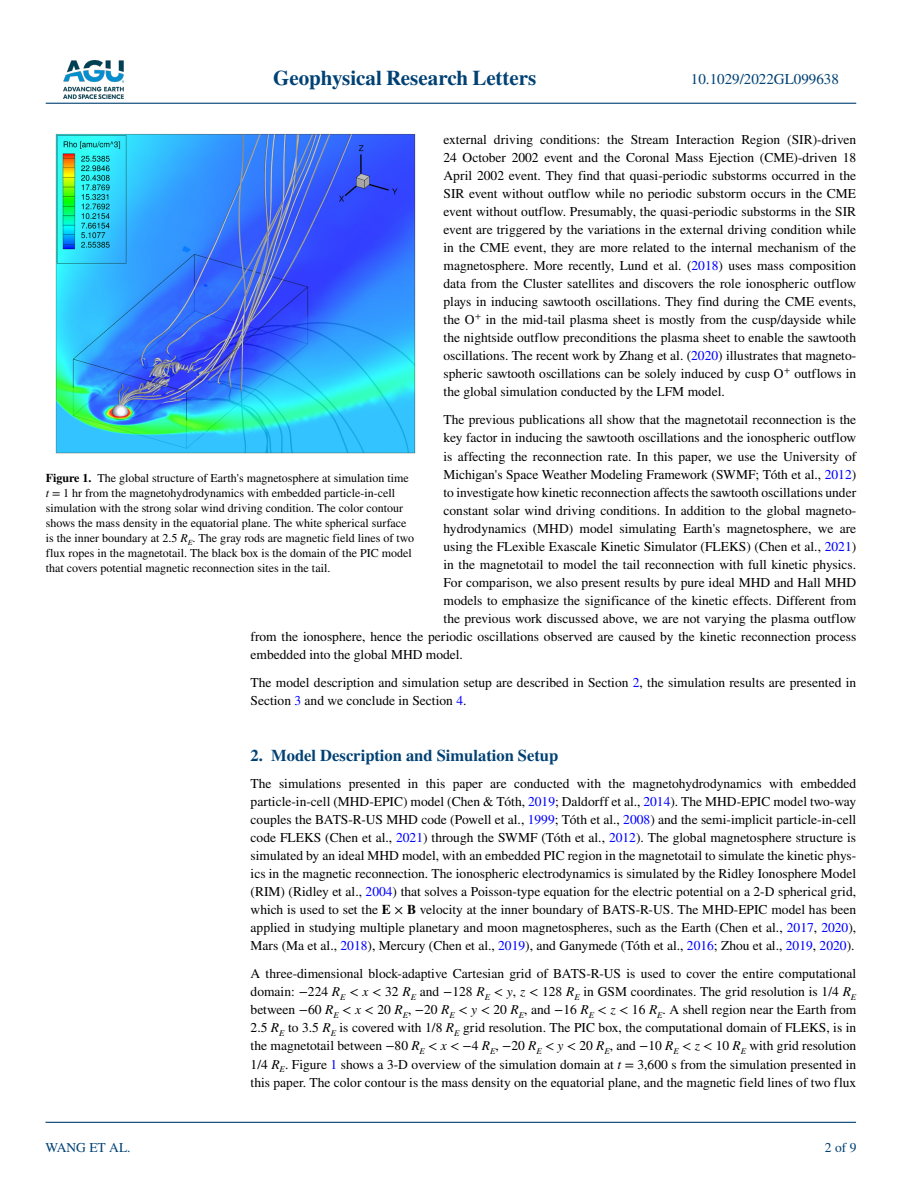
<style>
.page{position:relative;width:902px;height:1183px;background:#fff}
.page>*{position:absolute;margin:0;border:0;box-sizing:border-box;transform-origin:0 0}
.t1{font:700 21px "STIX";color:#004174}
.t2{font:700 16.5px "STIX";color:#004174}
.t3{font:15px "STIX";color:#004174}
.t4{font:13.5px/18px "STIX";color:#000;text-align:justify}
.t5{font:13.5px "STIX";color:#004174}
.t6{font:12px/15px "STIX";color:#000}
.s1{color:#00f}
.s2{font-weight:700}
.s3{font-style:italic}
</style>
<div class="page">
<img style="left:63px;top:60px;width:60px;height:39px">
<hr style="left:46px;top:103px;width:810px;height:1px;background:#004174">
<hr style="left:45px;top:1121px;width:810px;height:1px;background:#004174">
<img style="left:56px;top:134px;width:359px;height:319px">
<h1 class="t1" style="left:273px;top:66px;width:265px">Geophysical Research Letters</h1>
<p class="t3" style="left:691px;top:69px;width:149px">10.1029/2022GL099638</p>
<p class="t4" style="left:443px;top:131px;width:414px">external driving conditions: the Stream Interaction Region (SIR)-driven 24 October 2002 event and the Coronal Mass Ejection (CME)-driven 18<br>April 2002 event. They find that quasi-periodic substorms occurred in the SIR event without outflow while no periodic substorm occurs in the CME event without outflow. Presumably, the quasi-periodic substorms in the SIR event are triggered by the variations in the external driving condition while in the CME event, they are more related to the internal mechanism of the magnetosphere. More recently, Lund et al. (<span class="s1">2018</span>) uses mass composition data from the Cluster satellites and discovers the role ionospheric outflow plays in inducing sawtooth oscillations. They find during the CME events, the O<sup>+</sup> in the mid-tail plasma sheet is mostly from the cusp/dayside while the nightside outflow preconditions the plasma sheet to enable the sawtooth oscillations. The recent work by Zhang et al. (<span class="s1">2020</span>) illustrates that magneto&shy;spheric sawtooth oscillations can be solely induced by cusp O<sup>+</sup> outflows in the global simulation conducted by the LFM model.</p>
<p class="t4" style="left:443px;top:412px;width:414px">The previous publications all show that the magnetotail reconnection is the</p>
<p class="t4" style="left:443px;top:430px;width:414px">key factor in inducing the sawtooth oscillations and the ionospheric outflow</p>
<p class="t4" style="left:443px;top:448px;width:414px">is affecting the reconnection rate. In this paper, we use the University of</p>
<p class="t4" style="left:443px;top:466px;width:414px">Michigan's Space Weather Modeling Framework (SWMF; Tóth et al., <span class="s1">2012</span>)</p>
<p class="t4" style="left:443px;top:484px;width:414px">to investigate how kinetic reconnection affects the sawtooth oscillations under</p>
<p class="t4" style="left:443px;top:501px;width:414px">constant solar wind driving conditions. In addition to the global magneto-</p>
<p class="t4" style="left:443px;top:519px;width:414px">hydrodynamics (MHD) model simulating Earth's magnetosphere, we are</p>
<p class="t4" style="left:443px;top:537px;width:414px">using the FLexible Exascale Kinetic Simulator (FLEKS) (Chen et al., <span class="s1">2021</span>)</p>
<p class="t4" style="left:443px;top:555px;width:414px">in the magnetotail to model the tail reconnection with full kinetic physics.</p>
<p class="t4" style="left:443px;top:573px;width:414px">For comparison, we also present results by pure ideal MHD and Hall MHD</p>
<p class="t4" style="left:443px;top:591px;width:414px">models to emphasize the significance of the kinetic effects. Different from</p>
<p class="t4" style="left:443px;top:609px;width:414px">the previous work discussed above, we are not varying the plasma outflow</p>
<p class="t4" style="left:250px;top:627px;width:607px">from the ionosphere, hence the periodic oscillations observed are caused by the kinetic reconnection process</p>
<p class="t4" style="left:250px;top:645px;width:214px">embedded into the global MHD model.</p>
<p class="t4" style="left:250px;top:674px;width:607px">The model description and simulation setup are described in Section <span class="s1">2</span>, the simulation results are presented in<br>Section <span class="s1">3</span> and we conclude in Section <span class="s1">4</span>.</p>
<p class="t6" style="left:46px;top:471px;width:370px"><span class="s2">Figure 1.</span> The global structure of Earth's magnetosphere at simulation time <span class="s3">t</span> = 1 hr from the magnetohydrodynamics with embedded particle-in-cell simulation with the strong solar wind driving condition. The color contour shows the mass density in the equatorial plane. The white spherical surface is the inner boundary at 2.5 <span class="s3">R</span><sub>E</sub>. The gray rods are magnetic field lines of two flux ropes in the magnetotail. The black box is the domain of the PIC model that covers potential magnetic reconnection sites in the tail.</p>
<p class="t5" style="left:45px;top:1138px;width:87px">WANG ET AL.</p>
<p class="t2" style="left:250px;top:745px;width:309px">2. Model Description and Simulation Setup</p>
<p class="t4" style="left:250px;top:775px;width:607px">The simulations presented in this paper are conducted with the magnetohydrodynamics with embedded particle-in-cell (MHD-EPIC) model (Chen &amp; Tóth, <span class="s1">2019</span>; Daldorff et al., <span class="s1">2014</span>). The MHD-EPIC model two-way couples the BATS-R-US MHD code (Powell et al., <span class="s1">1999</span>; Tóth et al., <span class="s1">2008</span>) and the semi-implicit particle-in-cell code FLEKS (Chen et al., <span class="s1">2021</span>) through the SWMF (Tóth et al., <span class="s1">2012</span>). The global magnetosphere structure is simulated by an ideal MHD model, with an embedded PIC region in the magnetotail to simulate the kinetic phys&shy;ics in the magnetic reconnection. The ionospheric electrodynamics is simulated by the Ridley Ionosphere Model (RIM) (Ridley et al., <span class="s1">2004</span>) that solves a Poisson-type equation for the electric potential on a 2-D spherical grid, which is used to set the <span class="s2">E</span> × <span class="s2">B</span> velocity at the inner boundary of BATS-R-US. The MHD-EPIC model has been applied in studying multiple planetary and moon magnetospheres, such as the Earth (Chen et al., <span class="s1">2017</span>, <span class="s1">2020</span>), Mars (Ma et al., <span class="s1">2018</span>), Mercury (Chen et al., <span class="s1">2019</span>), and Ganymede (Tóth et al., <span class="s1">2016</span>; Zhou et al., <span class="s1">2019</span>, <span class="s1">2020</span>).</p>
<p class="t4" style="left:250px;top:965px;width:607px">A three-dimensional block-adaptive Cartesian grid of BATS-R-US is used to cover the entire computational domain: −224 <span class="s3">R</span><sub>E</sub> &lt; <span class="s3">x</span> &lt; 32 <span class="s3">R</span><sub>E</sub> and −128 <span class="s3">R</span><sub>E</sub> &lt; <span class="s3">y</span>, <span class="s3">z</span> &lt; 128 <span class="s3">R</span><sub>E</sub> in GSM coordinates. The grid resolution is 1/4 <span class="s3">R</span><sub>E </sub>between −60 <span class="s3">R</span><sub>E</sub> &lt; <span class="s3">x</span> &lt; 20 <span class="s3">R</span><sub>E</sub>, −20 <span class="s3">R</span><sub>E</sub> &lt; <span class="s3">y</span> &lt; 20 <span class="s3">R</span><sub>E</sub>, and −16 <span class="s3">R</span><sub>E</sub> &lt; <span class="s3">z</span> &lt; 16 <span class="s3">R</span><sub>E</sub>. A shell region near the Earth from 2.5 <span class="s3">R</span><sub>E</sub> to 3.5 <span class="s3">R</span><sub>E</sub> is covered with 1/8 <span class="s3">R</span><sub>E</sub> grid resolution. The PIC box, the computational domain of FLEKS, is in the magnetotail between −80 <span class="s3">R</span><sub>E</sub> &lt; <span class="s3">x</span> &lt; −4 <span class="s3">R</span><sub>E</sub>, −20 <span class="s3">R</span><sub>E</sub> &lt; <span class="s3">y</span> &lt; 20 <span class="s3">R</span><sub>E</sub>, and −10 <span class="s3">R</span><sub>E</sub> &lt; <span class="s3">z</span> &lt; 10 <span class="s3">R</span><sub>E</sub> with grid resolution 1/4 <span class="s3">R</span><sub>E</sub>. Figure <span class="s1">1</span> shows a 3-D overview of the simulation domain at <span class="s3">t</span> = 3,600 s from the simulation presented in this paper. The color contour is the mass density on the equatorial plane, and the magnetic field lines of two flux</p>
<p class="t5" style="left:824px;top:1138px;width:33px">2 of 9</p>
</div>
